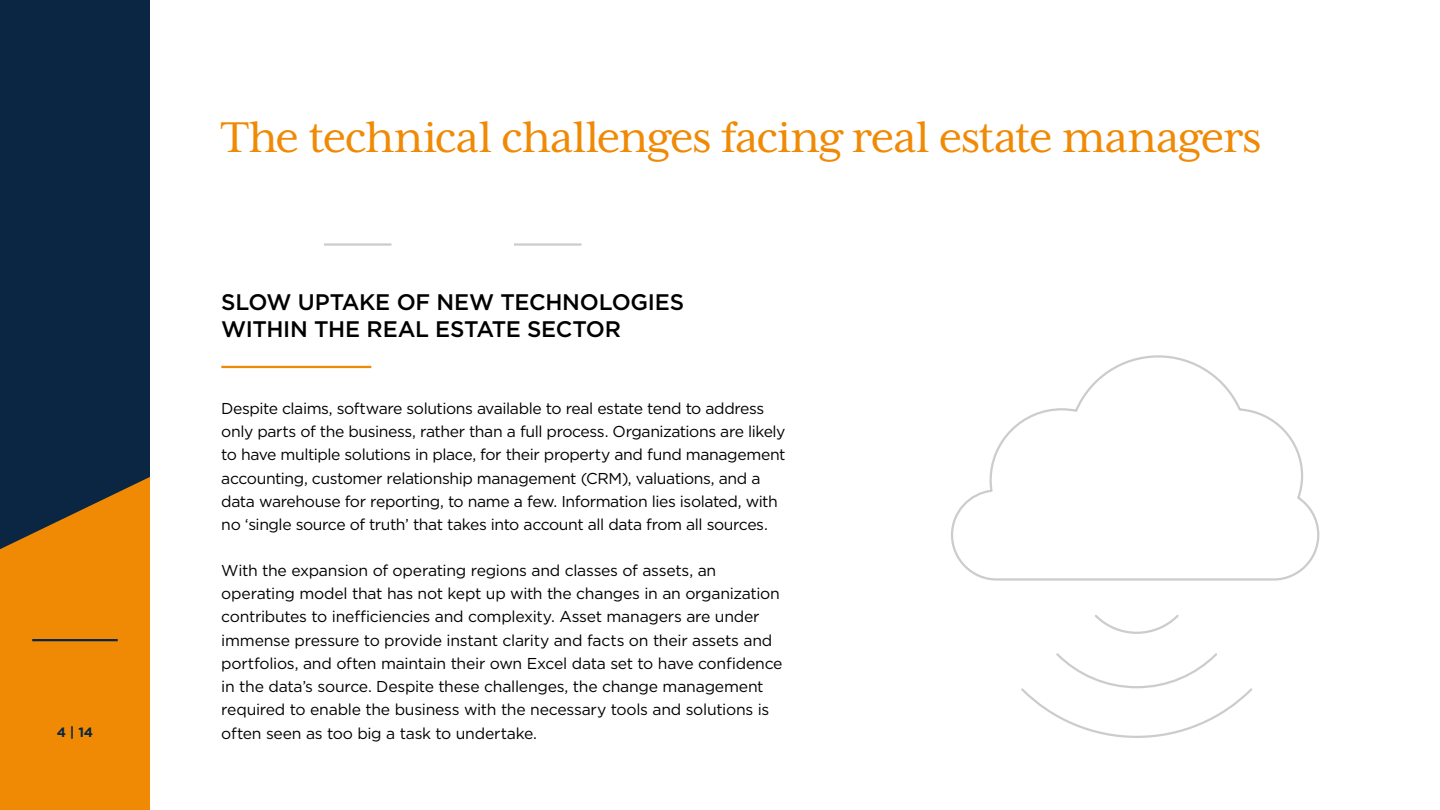
<style>
.page{position:relative;width:1440px;height:810px;background:#fff}
.page>*{position:absolute;margin:0;border:0;box-sizing:border-box;transform-origin:0 0}
.t1{font:49.5px "Mrs Eaves XL Serif OT";letter-spacing:-.025em;color:#f08a05}
.t2{font:500 22.5px/27px "Gotham";letter-spacing:-.01em;color:#000}
.t3{font:15.75px/23.2px "Gotham";letter-spacing:-.025em;color:#000}
.t4{font:700 13.5px "Gotham";color:#0b2642}
</style>
<div class="page">
<div style="left:0;top:0;width:150px;height:810px;background:#0b2642"></div>
<svg style="left:0;top:477px;width:150px;height:333px;background:#d67e0b"></svg>
<hr style="left:32px;top:639px;width:86px;height:2px;background:#0b2642">
<hr style="left:221px;top:366px;width:150px;height:2px;background:#f08a05">
<svg style="left:951px;top:355px;width:369px;height:383px"></svg>
<hr style="left:324px;top:243px;width:67px;height:3px;background:#ccc">
<hr style="left:514px;top:243px;width:68px;height:3px;background:#ccc">
<p class="t4" style="left:57px;top:723px;width:38px">4 | 14</p>
<h1 class="t1" style="left:221px;top:111px;width:1042px">The technical challenges facing real estate managers</h1>
<h2 class="t2" style="left:221px;top:289px;width:464px">SLOW UPTAKE OF NEW TECHNOLOGIES<br>WITHIN THE REAL ESTATE SECTOR</h2>
<p class="t3" style="left:221px;top:396px;width:566px">Despite claims, software solutions available to real estate tend to address only parts of the business, rather than a full process. Organizations are likely to have multiple solutions in place, for their property and fund management accounting, customer relationship management (CRM), valuations, and a data warehouse for reporting, to name a few. Information lies isolated, with no ‘single source of truth’ that takes into account all data from all sources.</p>
<p class="t3" style="left:221px;top:558px;width:563px">With the expansion of operating regions and classes of assets, an operating model that has not kept up with the changes in an organization contributes to inefficiencies and complexity. Asset managers are under immense pressure to provide instant clarity and facts on their assets and portfolios, and often maintain their own Excel data set to have confidence in the data’s source. Despite these challenges, the change management required to enable the business with the necessary tools and solutions is often seen as too big a task to undertake.</p>
</div>
